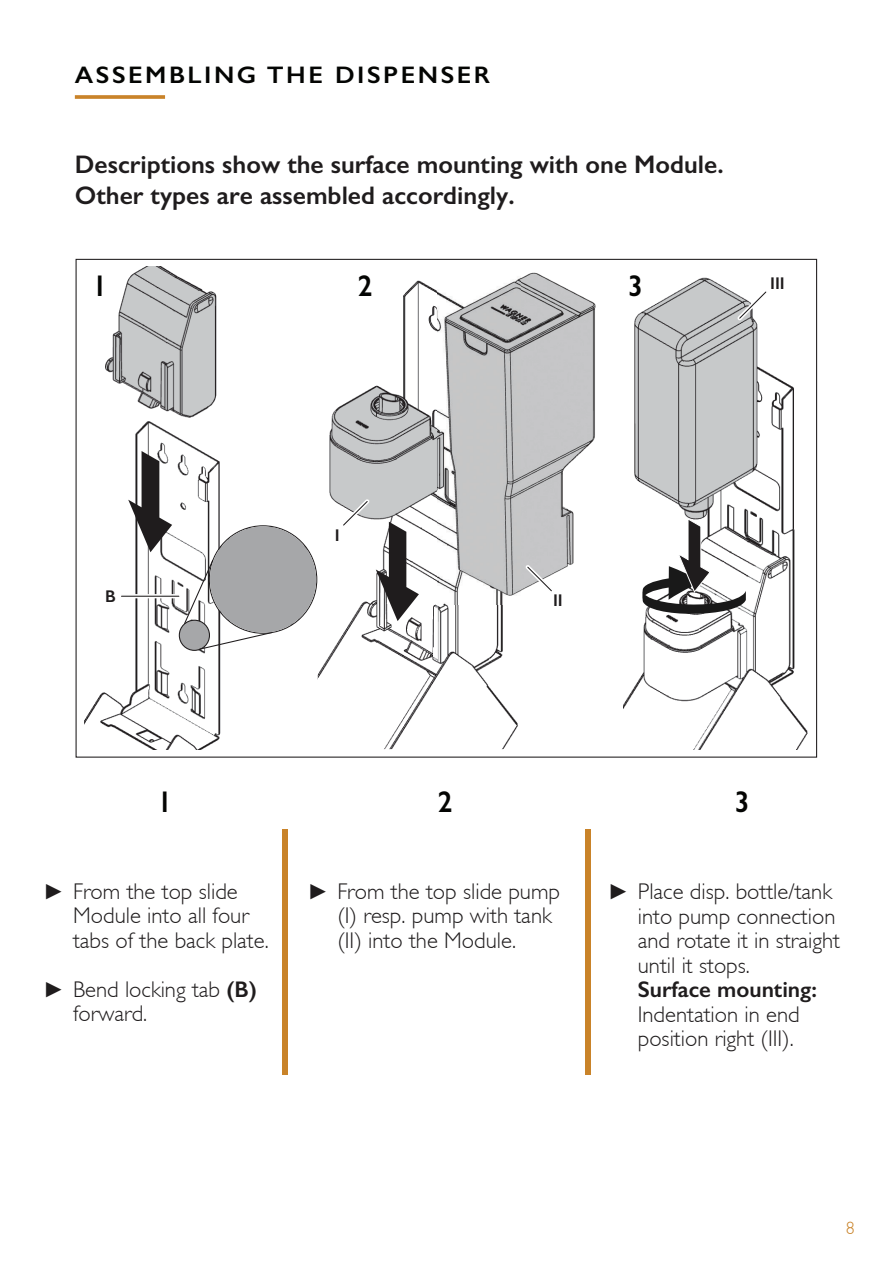
<style>
.page{position:relative;width:893px;height:1263px;background:#fff}
.page>*{position:absolute;margin:0;border:0;box-sizing:border-box;transform-origin:0 0}
.t1{font:600 30px "Gill Sans";color:#040503;scale:.93 1}
.t2{font:600 25.5px/30.6px "Gill Sans";color:#1f1c1d}
.t3{font:600 24px "Gill Sans";letter-spacing:.1em;color:#040503;scale:1.06 1}
.t4{font:300 22.65px/24.6px "Gill Sans";color:#1f1c1d}
.t5{font:600 22.65px "Gill Sans";color:#1f1c1d}
.t6{font:300 18px "Gill Sans";color:#c98329}
.t7{font:600 16.95px "Gill Sans";color:#1f1c1d}
.s1{font-family:"Arial";font-weight:400;font-size:21.75px}
.s2{font-weight:600}
</style>
<div class="page">
<svg style="left:75px;top:95px;width:90px;height:4px"></svg>
<img style="left:85px;top:267px;width:152px;height:482px">
<svg style="left:128px;top:451px;width:44px;height:101px"></svg>
<div style="left:119px;top:594px;width:62px;height:4px;border:2px solid #fff"></div>
<img style="left:624px;top:277px;width:184px;height:472px">
<svg style="left:642px;top:518px;width:104px;height:101px"></svg>
<img style="left:318px;top:280px;width:200px;height:469px">
<img style="left:520px;top:272px;width:76px;height:320px">
<img style="left:437px;top:278px;width:83px;height:326px">
<div style="left:179px;top:620px;width:30px;height:30px;background:#a6a7a9;border-radius:50%"></div>
<div style="left:179px;top:620px;width:31px;height:31px;border:1px solid #1f1c1d;border-radius:50%"></div>
<svg style="left:183px;top:559px;width:31px;height:66px"></svg>
<svg style="left:198px;top:631px;width:75px;height:19px"></svg>
<div style="left:210px;top:526px;width:106px;height:107px;background:#a6a7a9;border-radius:50%"></div>
<svg style="left:340px;top:498px;width:79px;height:123px"></svg>
<svg style="left:524px;top:564px;width:31px;height:28px"></svg>
<svg style="left:736px;top:288px;width:33px;height:34px"></svg>
<div style="left:282px;top:829px;width:6px;height:246px;background:#c98329"></div>
<div style="left:585px;top:829px;width:6px;height:246px;background:#c98329"></div>
<p class="t3" style="left:75px;top:60px;width:393px">ASSEMBLING THE DISPENSER</p>
<p class="t2" style="left:75px;top:149px;width:650px">Descriptions show the surface mounting with one Module.<br>Other types are assembled accordingly.</p>
<h1 class="t1" style="left:92px;top:267px;width:17px">1</h1>
<h1 class="t1" style="left:358px;top:267px;width:17px">2</h1>
<h1 class="t1" style="left:628px;top:267px;width:17px">3</h1>
<p class="t7" style="left:770px;top:273px;width:16px">III</p>
<p class="t7" style="left:105px;top:586px;width:12px">B</p>
<p class="t7" style="left:335px;top:525px;width:6px">I</p>
<p class="t7" style="left:553px;top:590px;width:11px">II</p>
<h1 class="t1" style="left:158px;top:784px;width:17px">1</h1>
<h1 class="t1" style="left:438px;top:784px;width:17px">2</h1>
<h1 class="t1" style="left:735px;top:784px;width:17px">3</h1>
<p class="t4" style="left:43px;top:879px;width:196px"><span class="s1">►</span> From the top slide</p>
<p class="t4" style="left:73px;top:904px;width:197px">Module into all four tabs of the back plate.</p>
<p class="t4" style="left:43px;top:977px;width:215px"><span class="s1">►</span> Bend locking tab <span class="s2">(B)</span></p>
<p class="t4" style="left:73px;top:1002px;width:76px">forward.</p>
<p class="t4" style="left:307px;top:879px;width:254px"><span class="s1">►</span> From the top slide pump</p>
<p class="t4" style="left:337px;top:904px;width:216px">(I) resp. pump with tank (II) into the Module.</p>
<p class="t4" style="left:638px;top:879px;width:204px;text-indent:-30px"><span class="s1">►</span> Place disp. bottle/tank into pump connection and rotate it in straight until it stops.</p>
<p class="t5" style="left:638px;top:976px;width:181px">Surface mounting:</p>
<p class="t4" style="left:638px;top:1002px;width:163px">Indentation in end position right (III).</p>
<p class="t6" style="left:846px;top:1218px;width:10px">8</p>
</div>
